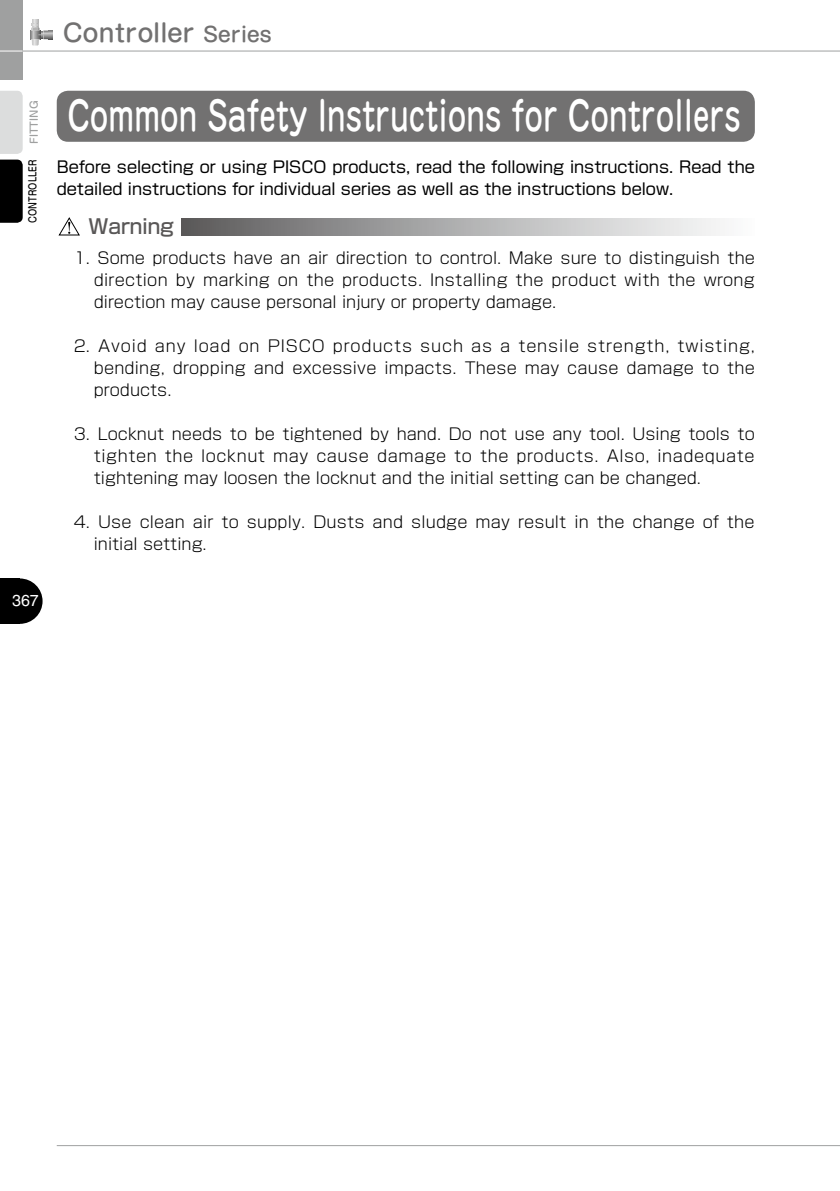
<style>
.page{position:relative;width:840px;height:1191px;background:#fff}
.page>*{position:absolute;margin:0;border:0;box-sizing:border-box;transform-origin:0 0}
.t1{font:500 40px "Jun 34 Pro";color:#fff;scale:.74 1}
.t2{font:500 24px "Shin M Go Pr 6";color:#727171}
.t3{font:500 20px "Shin Go Pr 6";color:#595757}
.t4{font:300 16px/22px "Shin Go Pr 6";color:#000;text-align:justify}
.t5{font:16px/22px "Shin Go Pr 6";color:#000}
.t6{font:16px "Helvetica LT Std";color:#fff}
.t7{font:500 10px "Shin M Go Pr 6";color:#000;scale:.82 1}
.t8{font:500 10px "Shin M Go Pr 6";color:#9fa0a0}
.s1{font-size:20px}
</style>
<div class="page">
<div style="left:0;top:0;width:23px;height:79px;background:#9fa0a0"></div>
<svg style="left:0;top:51px;width:23px;height:1px"></svg>
<svg style="left:30px;top:20px;width:22px;height:25px"></svg>
<svg style="left:0;top:91px;width:23px;height:63px"></svg>
<svg style="left:0;top:160px;width:23px;height:63px"></svg>
<svg style="left:20px;top:578px;width:23px;height:46px"></svg>
<div style="left:0;top:578px;width:20px;height:46px;background:#000"></div>
<hr style="left:23px;top:51px;width:816px;height:1px;background:#9fa0a0">
<hr style="left:57px;top:1145px;width:782px;height:1px;background:#9fa0a0">
<div style="left:57px;top:91px;width:697px;height:51px;background:#727171;border-radius:11px"></div>
<svg style="left:59px;top:217px;width:21px;height:18px"></svg>
<div style="left:181px;top:218px;width:573px;height:17px;background:linear-gradient(to right,#5e5d5e,#fff)"></div>
<h2 class="t2" style="left:63px;top:14px;width:210px">Controller <span class="s1">Series</span></h2>
<p class="t8" style="left:26px;top:144px;width:45px;rotate:-90deg">FITTING</p>
<h1 class="t1" style="left:67px;top:85px;width:910px">Common Safety Instructions for Controllers</h1>
<p class="t7" style="left:24px;top:223px;width:78px;rotate:-90deg">CONTROLLER</p>
<p class="t6" style="left:12px;top:591px;width:28px">367</p>
<p class="t5" style="left:57px;top:155px;width:699px">Before selecting or using PISCO products, read the following instructions. Read the detailed instructions for individual series as well as the instructions below.</p>
<p class="t3" style="left:88px;top:210px;width:87px">Warning</p>
<p class="t4" style="left:94px;top:245px;width:662px;text-indent:-20px">1. Some products have an air direction to control. Make sure to distinguish the direction by marking on the products. Installing the product with the wrong direction may cause personal injury or property damage.</p>
<p class="t4" style="left:94px;top:333px;width:662px;text-indent:-20px">2. Avoid any load on PISCO products such as a tensile strength, twisting, bending, dropping and excessive impacts. These may cause damage to the products.</p>
<p class="t4" style="left:94px;top:421px;width:662px;text-indent:-20px">3. Locknut needs to be tightened by hand. Do not use any tool. Using tools to tighten the locknut may cause damage to the products. Also, inadequate tightening may loosen the locknut and the initial setting can be changed.</p>
<p class="t4" style="left:94px;top:509px;width:662px;text-indent:-20px">4. Use clean air to supply. Dusts and sludge may result in the change of the initial setting.</p>
</div>
